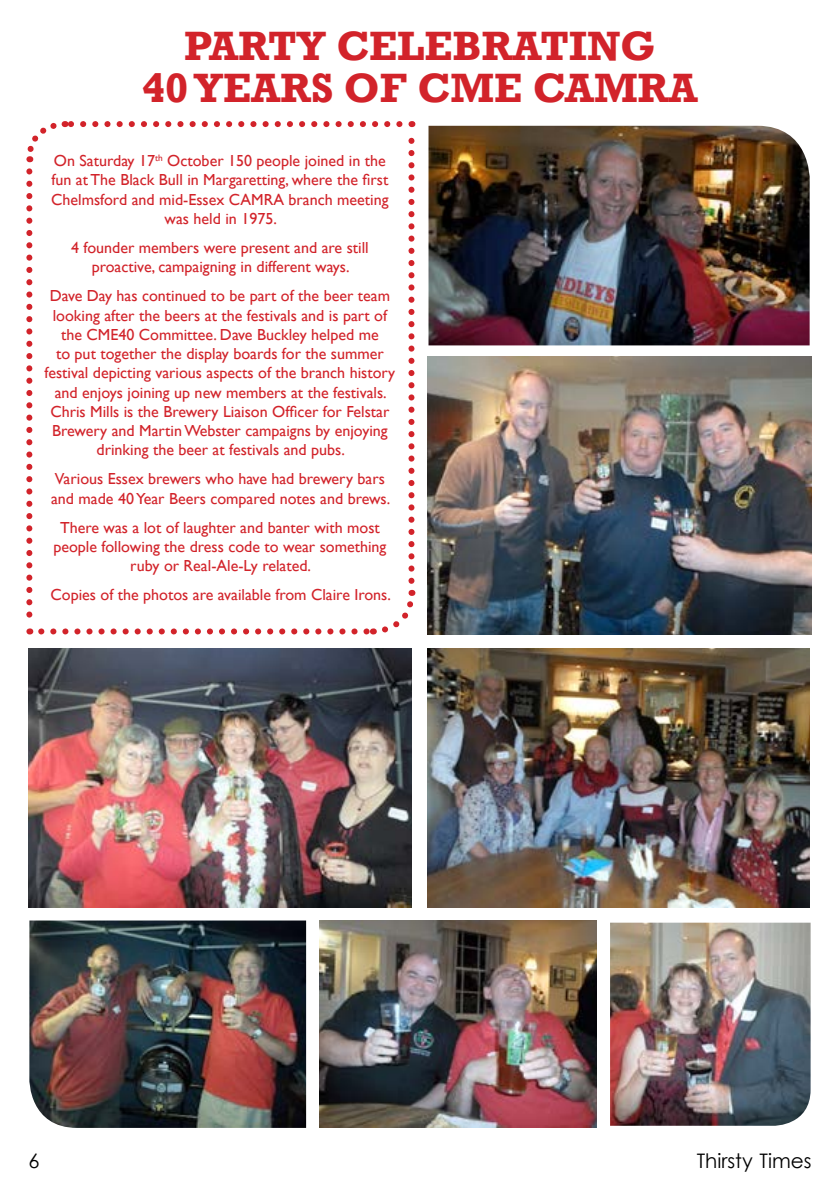
<style>
.page{position:relative;width:840px;height:1191px;background:#fff}
.page>*{position:absolute;margin:0;border:0;box-sizing:border-box;transform-origin:0 0}
.t1{font:700 42px/42px "Rockwell";color:#d2232a;text-align:center}
.t2{font:20px "Century Gothic";color:#000}
.t3{font:16px/19.2px "Gill Sans";color:#d2232a;text-align:center}
</style>
<div class="page">
<svg style="left:26px;top:171px;width:6px;height:463px"></svg>
<svg style="left:41px;top:590px;width:375px;height:45px"></svg>
<svg style="left:408px;top:121px;width:6px;height:460px"></svg>
<svg style="left:26px;top:121px;width:373px;height:41px"></svg>
<img style="left:428px;top:126px;width:381px;height:219px">
<img style="left:427px;top:357px;width:384px;height:277px">
<img style="left:610px;top:922px;width:200px;height:203px">
<img style="left:427px;top:648px;width:382px;height:259px">
<img style="left:29px;top:920px;width:277px;height:208px">
<img style="left:319px;top:920px;width:277px;height:208px">
<img style="left:28px;top:648px;width:383px;height:259px">
<h1 class="t1" style="left:142px;top:25px;width:557px">PARTY CELEBRATING<br>40 YEARS OF CME CAMRA</h1>
<p class="t3" style="left:51px;top:151px;width:339px">On Saturday 17<sup>th</sup> October 150 people joined in the fun at The Black Bull in Margaretting, where the first Chelmsford and mid-Essex CAMRA branch meeting was held in 1975.</p>
<p class="t3" style="left:71px;top:238px;width:299px">4 founder members were present and are still proactive, campaigning in different ways.</p>
<p class="t3" style="left:44px;top:287px;width:352px">Dave Day has continued to be part of the beer team looking after the beers at the festivals and is part of the CME40 Committee. Dave Buckley helped me<br>to put together the display boards for the summer festival depicting various aspects of the branch history and enjoys joining up new members at the festivals.<br>Chris Mills is the Brewery Liaison Officer for Felstar Brewery and Martin Webster campaigns by enjoying drinking the beer at festivals and pubs.</p>
<p class="t3" style="left:51px;top:469px;width:340px;text-align:left">Various Essex brewers who have had brewery bars and made 40 Year Beers compared notes and brews.</p>
<p class="t3" style="left:53px;top:518px;width:334px">There was a lot of laughter and banter with most people following the dress code to wear something ruby or Real-Ale-Ly related.</p>
<p class="t3" style="left:50px;top:585px;width:342px">Copies of the photos are available from Claire Irons.</p>
<p class="t2" style="left:28px;top:1147px;width:13px">6</p>
<p class="t2" style="left:696px;top:1147px;width:116px">Thirsty Times</p>
</div>
